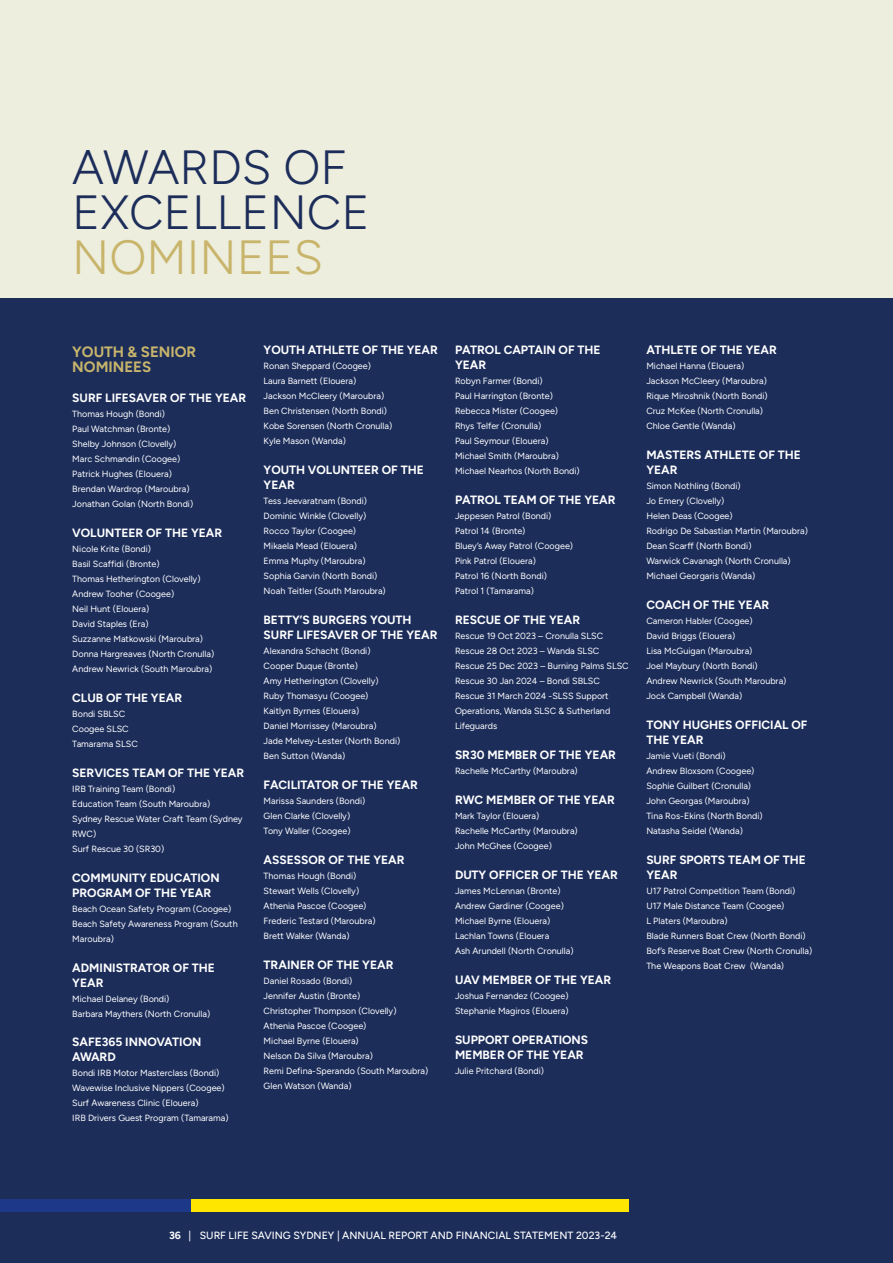
<style>
.page{position:relative;width:893px;height:1263px;background:#1c2d5a}
.page>*{position:absolute;margin:0;border:0;box-sizing:border-box;transform-origin:0 0}
.t1{font:300 48px/45px "Figtree";color:#1c2d5a}
.t2{font:300 48px "Figtree";color:#c8b56b}
.t3{font:700 15px/15px "Figtree";color:#c8b56b}
.t4{font:700 12px/15px "Figtree";color:#fff}
.t5{font:500 10.5px "Figtree";color:#fff}
.t6{font:9px/15px "Figtree";color:#fff}
.s1{font-weight:700}
</style>
<div class="page">
<div style="left:0;top:0;width:893px;height:298px;background:#eeeedf"></div>
<div style="left:0;top:1199px;width:191px;height:13px;background:#1d3789"></div>
<div style="left:191px;top:1199px;width:438px;height:13px;background:#ffe600"></div>
<h1 class="t1" style="left:72px;top:145px;width:299px">AWARDS OF<br>EXCELLENCE</h1>
<h1 class="t2" style="left:72px;top:230px;width:252px">NOMINEES</h1>
<h2 class="t3" style="left:72px;top:344px;width:125px">YOUTH &amp; SENIOR<br>NOMINEES</h2>
<h3 class="t4" style="left:72px;top:390px;width:175px">SURF LIFESAVER OF THE YEAR</h3>
<p class="t6" style="left:72px;top:406px;width:122px">Thomas Hough (Bondi)<br>Paul Watchman (Bronte)<br>Shelby Johnson (Clovelly)<br>Marc Schmandin (Coogee)<br>Patrick Hughes (Elouera)<br>Brendan Wardrop (Maroubra)<br>Jonathan Golan (North Bondi)</p>
<h3 class="t4" style="left:72px;top:525px;width:151px">VOLUNTEER OF THE YEAR</h3>
<p class="t6" style="left:72px;top:541px;width:143px">Nicole Krite (Bondi)<br>Basil Scaffidi (Bronte)<br>Thomas Hetherington (Clovelly)<br>Andrew Tooher (Coogee)<br>Neil Hunt (Elouera)<br>David Staples (Era)<br>Suzzanne Matkowski (Maroubra)<br>Donna Hargreaves (North Cronulla)<br>Andrew Newrick (South Maroubra)</p>
<h3 class="t4" style="left:72px;top:690px;width:111px">CLUB OF THE YEAR</h3>
<p class="t6" style="left:72px;top:706px;width:67px">Bondi SBLSC<br>Coogee SLSC<br>Tamarama SLSC</p>
<h3 class="t4" style="left:72px;top:765px;width:173px">SERVICES TEAM OF THE YEAR</h3>
<p class="t6" style="left:72px;top:781px;width:172px">IRB Training Team (Bondi)<br>Education Team (South Maroubra)<br>Sydney Rescue Water Craft Team (Sydney<br>RWC)<br>Surf Rescue 30 (SR30)</p>
<h3 class="t4" style="left:72px;top:870px;width:149px">COMMUNITY EDUCATION<br>PROGRAM OF THE YEAR</h3>
<p class="t6" style="left:72px;top:901px;width:167px">Beach Ocean Safety Program (Coogee)<br>Beach Safety Awareness Program (South<br>Maroubra)</p>
<h3 class="t4" style="left:72px;top:960px;width:144px">ADMINISTRATOR OF THE<br>YEAR</h3>
<p class="t6" style="left:72px;top:991px;width:140px">Michael Delaney (Bondi)<br>Barbara Maythers (North Cronulla)</p>
<h3 class="t4" style="left:72px;top:1034px;width:131px">SAFE365 INNOVATION<br>AWARD</h3>
<p class="t6" style="left:72px;top:1066px;width:158px">Bondi IRB Motor Masterclass (Bondi)<br>Wavewise Inclusive Nippers (Coogee)<br>Surf Awareness Clinic (Elouera)<br>IRB Drivers Guest Program (Tamarama)</p>
<h3 class="t4" style="left:264px;top:342px;width:176px">YOUTH ATHLETE OF THE YEAR</h3>
<p class="t6" style="left:264px;top:359px;width:130px">Ronan Sheppard (Coogee)<br>Laura Barnett (Elouera)<br>Jackson McCleery (Maroubra)<br>Ben Christensen (North Bondi)<br>Kobe Sorensen (North Cronulla)<br>Kyle Mason (Wanda)</p>
<h3 class="t4" style="left:264px;top:462px;width:162px">YOUTH VOLUNTEER OF THE<br>YEAR</h3>
<p class="t6" style="left:264px;top:494px;width:124px">Tess Jeevaratnam (Bondi)<br>Dominic Winkle (Clovelly)<br>Rocco Taylor (Coogee)<br>Mikaela Mead (Elouera)<br>Emma Muphy (Maroubra)<br>Sophia Garvin (North Bondi)<br>Noah Teitler (South Maroubra)</p>
<h3 class="t4" style="left:264px;top:612px;width:175px">BETTY’S BURGERS YOUTH<br>SURF LIFESAVER OF THE YEAR</h3>
<p class="t6" style="left:264px;top:643px;width:138px">Alexandra Schacht (Bondi)<br>Cooper Duque (Bronte)<br>Amy Hetherington (Clovelly)<br>Ruby Thomasyu (Coogee)<br>Kaitlyn Byrnes (Elouera)<br>Daniel Morrissey (Maroubra)<br>Jade Melvey-Lester (North Bondi)<br>Ben Sutton (Wanda)</p>
<h3 class="t4" style="left:264px;top:777px;width:156px">FACILITATOR OF THE YEAR</h3>
<p class="t6" style="left:264px;top:793px;width:103px">Marissa Saunders (Bondi)<br>Glen Clarke (Clovelly)<br>Tony Waller (Coogee)</p>
<h3 class="t4" style="left:264px;top:852px;width:142px">ASSESSOR OF THE YEAR</h3>
<p class="t6" style="left:264px;top:868px;width:113px">Thomas Hough (Bondi)<br>Stewart Wells (Clovelly)<br>Athenia Pascoe (Coogee)<br>Frederic Testard (Maroubra)<br>Brett Walker (Wanda)</p>
<h3 class="t4" style="left:264px;top:957px;width:131px">TRAINER OF THE YEAR</h3>
<p class="t6" style="left:264px;top:973px;width:166px">Daniel Rosado (Bondi)<br>Jennifer Austin (Bronte)<br>Christopher Thompson (Clovelly)<br>Athenia Pascoe (Coogee)<br>Michael Byrne (Elouera)<br>Nelson Da Silva (Maroubra)<br>Remi Defina-Sperando (South Maroubra)<br>Glen Watson (Wanda)</p>
<h3 class="t4" style="left:455px;top:342px;width:147px">PATROL CAPTAIN OF THE<br>YEAR</h3>
<p class="t6" style="left:455px;top:374px;width:126px">Robyn Farmer (Bondi)<br>Paul Harrington (Bronte)<br>Rebecca Mister (Coogee)<br>Rhys Telfer (Cronulla)<br>Paul Seymour (Elouera)<br>Michael Smith (Maroubra)<br>Michael Nearhos (North Bondi)</p>
<h3 class="t4" style="left:455px;top:492px;width:162px">PATROL TEAM OF THE YEAR</h3>
<p class="t6" style="left:455px;top:509px;width:120px">Jeppesen Patrol (Bondi)<br>Patrol 14 (Bronte)<br>Bluey’s Away Patrol (Coogee)<br>Pink Patrol (Elouera)<br>Patrol 16 (North Bondi)<br>Patrol 1 (Tamarama)</p>
<h3 class="t4" style="left:455px;top:612px;width:127px">RESCUE OF THE YEAR</h3>
<p class="t6" style="left:455px;top:628px;width:175px">Rescue 19 Oct 2023 – Cronulla SLSC<br>Rescue 28 Oct 2023 – Wanda SLSC<br>Rescue 25 Dec 2023 – Burning Palms SLSC<br>Rescue 30 Jan 2024 – Bondi SBLSC<br>Rescue 31 March 2024 -SLSS Support<br>Operations, Wanda SLSC &amp; Sutherland<br>Lifeguards</p>
<h3 class="t4" style="left:455px;top:747px;width:162px">SR30 MEMBER OF THE YEAR</h3>
<p class="t6" style="left:455px;top:763px;width:124px">Rachelle McCarthy (Maroubra)</p>
<h3 class="t4" style="left:455px;top:792px;width:161px">RWC MEMBER OF THE YEAR</h3>
<p class="t6" style="left:455px;top:808px;width:124px">Mark Taylor (Elouera)<br>Rachelle McCarthy (Maroubra)<br>John McGhee (Coogee)</p>
<h3 class="t4" style="left:455px;top:867px;width:164px">DUTY OFFICER OF THE YEAR</h3>
<p class="t6" style="left:455px;top:883px;width:120px">James McLennan (Bronte)<br>Andrew Gardiner (Coogee)<br>Michael Byrne (Elouera)<br>Lachlan Towns (Elouera<br>Ash Arundell (North Cronulla)</p>
<h3 class="t4" style="left:455px;top:972px;width:158px">UAV MEMBER OF THE YEAR</h3>
<p class="t6" style="left:455px;top:988px;width:115px">Joshua Fernandez (Coogee)<br>Stephanie Magiros (Elouera)</p>
<h3 class="t4" style="left:455px;top:1032px;width:135px">SUPPORT OPERATIONS<br>MEMBER OF THE YEAR</h3>
<p class="t6" style="left:455px;top:1063px;width:91px">Julie Pritchard (Bondi)</p>
<h3 class="t4" style="left:646px;top:342px;width:132px">ATHLETE OF THE YEAR</h3>
<p class="t6" style="left:646px;top:359px;width:123px">Michael Hanna (Elouera)<br>Jackson McCleery (Maroubra)<br>Rique Miroshnik (North Bondi)<br>Cruz McKee (North Cronulla)<br>Chloe Gentle (Wanda)</p>
<h3 class="t4" style="left:646px;top:447px;width:156px">MASTERS ATHLETE OF THE<br>YEAR</h3>
<p class="t6" style="left:646px;top:479px;width:163px">Simon Nothling (Bondi)<br>Jo Emery (Clovelly)<br>Helen Deas (Coogee)<br>Rodrigo De Sabastian Martin (Maroubra)<br>Dean Scarff (North Bondi)<br>Warwick Cavanagh (North Cronulla)<br>Michael Georgaris (Wanda)</p>
<h3 class="t4" style="left:646px;top:597px;width:124px">COACH OF THE YEAR</h3>
<p class="t6" style="left:646px;top:613px;width:142px">Cameron Habler (Coogee)<br>David Briggs (Elouera)<br>Lisa McGuigan (Maroubra)<br>Joel Maybury (North Bondi)<br>Andrew Newrick (South Maroubra)<br>Jock Campbell (Wanda)</p>
<h3 class="t4" style="left:646px;top:717px;width:163px">TONY HUGHES OFFICIAL OF<br>THE YEAR</h3>
<p class="t6" style="left:646px;top:748px;width:118px">Jamie Vueti (Bondi)<br>Andrew Bloxsom (Coogee)<br>Sophie Guilbert (Cronulla)<br>John Georgas (Maroubra)<br>Tina Ros-Ekins (North Bondi)<br>Natasha Seidel (Wanda)</p>
<h3 class="t4" style="left:646px;top:852px;width:161px">SURF SPORTS TEAM OF THE<br>YEAR</h3>
<p class="t6" style="left:646px;top:883px;width:167px">U17 Patrol Competition Team (Bondi)<br>U17 Male Distance Team (Coogee)<br>L Platers (Maroubra)<br>Blade Runners Boat Crew (North Bondi)<br>Bof’s Reserve Boat Crew (North Cronulla)<br>The Weapons Boat Crew (Wanda)</p>
<p class="t5" style="left:169px;top:1229px;width:450px"><span class="s1">36</span> | SURF LIFE SAVING SYDNEY | ANNUAL REPORT AND FINANCIAL STATEMENT 2023-24</p>
</div>
